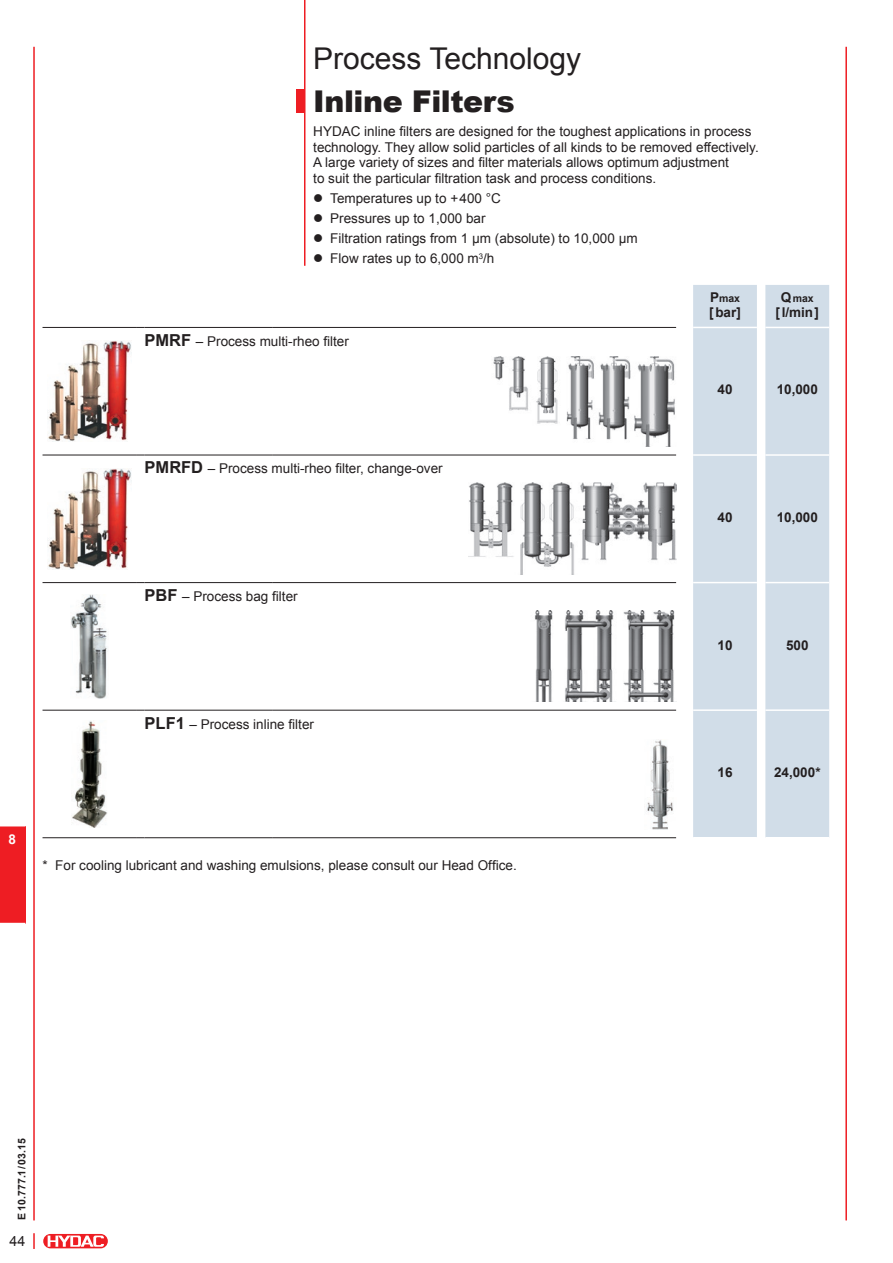
<style>
.page{position:relative;width:893px;height:1263px;background:#fff}
.page>*{position:absolute;margin:0;border:0;box-sizing:border-box;transform-origin:0 0}
.t1{font:30px "Arial";color:#231f20}
.t2{font:900 30px "Arial";letter-spacing:-.015em;color:#231f20}
.t3{font:14.25px "Arial";color:#231f20}
.t4{font:13.5px/15.8px "Arial";color:#231f20}
.t5{font:700 13.5px "Arial";color:#231f20}
.t6{font:700 13.5px "Arial";color:#fff}
.t7{font:700 10.5px "Arial";color:#231f20}
.s1{font-weight:700;font-size:16.5px}
.s2{font-size:13.5px}
</style>
<div class="page">
<div style="left:43px;top:1233px;width:65px;height:16px;border:1px solid #fff;border-radius:7px"></div>
<svg style="left:43px;top:1234px;width:65px;height:14px"></svg>
<svg style="left:48px;top:1235px;width:56px;height:12px"></svg>
<svg style="left:33px;top:1233px;width:2px;height:16px"></svg>
<hr style="left:33px;top:47px;width:2px;height:1173px;background:#ee1d23">
<hr style="left:845px;top:47px;width:2px;height:1173px;background:#ee1d23">
<div style="left:0;top:826px;width:26px;height:97px;background:#ee1d23"></div>
<hr style="left:304px;top:0;width:1px;height:266px;background:#ee1d23">
<div style="left:296px;top:89px;width:9px;height:24px;background:#ee1d23"></div>
<svg style="left:693px;top:285px;width:136px;height:552px;background:#d4dfe9"></svg>
<hr style="left:43px;top:837px;width:93px;height:1px;background:#231f20">
<hr style="left:43px;top:710px;width:93px;height:1px;background:#231f20">
<hr style="left:145px;top:710px;width:127px;height:1px;background:#231f20">
<hr style="left:272px;top:710px;width:404px;height:1px;background:#231f20">
<hr style="left:693px;top:709px;width:64px;height:2px;background:#fff">
<hr style="left:765px;top:709px;width:64px;height:2px;background:#fff">
<hr style="left:145px;top:837px;width:127px;height:1px;background:#231f20">
<hr style="left:272px;top:837px;width:404px;height:1px;background:#231f20">
<hr style="left:43px;top:327px;width:93px;height:1px;background:#231f20">
<hr style="left:43px;top:455px;width:93px;height:1px;background:#231f20">
<hr style="left:43px;top:582px;width:93px;height:1px;background:#231f20">
<hr style="left:145px;top:327px;width:127px;height:1px;background:#231f20">
<hr style="left:272px;top:327px;width:404px;height:1px;background:#231f20">
<hr style="left:145px;top:455px;width:127px;height:1px;background:#231f20">
<hr style="left:272px;top:455px;width:404px;height:1px;background:#231f20">
<hr style="left:693px;top:327px;width:64px;height:1px;background:#fff">
<hr style="left:693px;top:454px;width:64px;height:2px;background:#fff">
<hr style="left:693px;top:582px;width:64px;height:1px;background:#fff">
<hr style="left:765px;top:327px;width:64px;height:1px;background:#fff">
<hr style="left:765px;top:454px;width:64px;height:2px;background:#fff">
<hr style="left:765px;top:582px;width:64px;height:1px;background:#fff">
<hr style="left:145px;top:582px;width:127px;height:1px;background:#231f20">
<hr style="left:272px;top:582px;width:404px;height:1px;background:#231f20">
<img style="left:48px;top:341px;width:83px;height:101px">
<img style="left:493px;top:356px;width:182px;height:90px">
<img style="left:48px;top:469px;width:83px;height:100px">
<img style="left:468px;top:483px;width:208px;height:91px">
<img style="left:71px;top:594px;width:36px;height:104px">
<img style="left:534px;top:610px;width:142px;height:92px">
<img style="left:72px;top:721px;width:35px;height:106px">
<img style="left:646px;top:740px;width:27px;height:89px">
<p class="t6" style="left:9px;top:830px;width:9px">8</p>
<h1 class="t1" style="left:313px;top:38px;width:269px">Process Technology</h1>
<h1 class="t2" style="left:313px;top:79px;width:203px">Inline Filters</h1>
<p class="t4" style="left:313px;top:123px;width:447px">HYDAC inline filters are designed for the toughest applications in process technology. They allow solid particles of all kinds to be removed effectively.<br>A large variety of sizes and filter materials allows optimum adjustment<br>to suit the particular filtration task and process conditions.</p>
<p class="t4" style="left:313px;top:191px;width:189px">● Temperatures up to +400 °C</p>
<p class="t4" style="left:313px;top:211px;width:174px">● Pressures up to 1,000 bar</p>
<p class="t4" style="left:313px;top:231px;width:326px">● Filtration ratings from 1 µm (absolute) to 10,000 µm</p>
<p class="t4" style="left:313px;top:251px;width:183px">● Flow rates up to 6,000 m<sup>3</sup>/h</p>
<p class="t4" style="left:145px;top:333px;width:206px"><span class="s1">PMRF</span> – Process multi-rheo filter</p>
<p class="t7" style="left:710px;top:292px;width:32px"><span class="s2">P</span>max</p>
<p class="t5" style="left:709px;top:304px;width:33px">[bar]</p>
<p class="t7" style="left:781px;top:292px;width:34px"><span class="s2">Q</span>max</p>
<p class="t5" style="left:776px;top:304px;width:45px">[l/min]</p>
<p class="t4" style="left:145px;top:461px;width:300px"><span class="s1">PMRFD</span> – Process multi-rheo filter, change-over</p>
<p class="t4" style="left:145px;top:589px;width:155px"><span class="s1">PBF</span> – Process bag filter</p>
<p class="t4" style="left:145px;top:716px;width:171px"><span class="s1">PLF1</span> – Process inline filter</p>
<p class="t4" style="left:43px;top:857px;width:476px">* For cooling lubricant and washing emulsions, please consult our Head Office.</p>
<p class="t5" style="left:717px;top:381px;width:17px">40</p>
<p class="t5" style="left:777px;top:381px;width:43px">10,000</p>
<p class="t5" style="left:717px;top:508px;width:17px">40</p>
<p class="t5" style="left:777px;top:508px;width:43px">10,000</p>
<p class="t5" style="left:717px;top:636px;width:17px">10</p>
<p class="t5" style="left:786px;top:636px;width:24px">500</p>
<p class="t5" style="left:717px;top:763px;width:17px">16</p>
<p class="t5" style="left:774px;top:763px;width:48px">24,000*</p>
<p class="t7" style="left:15px;top:1220px;width:84px;rotate:-90deg">E 10.777.1/03.15</p>
<p class="t3" style="left:10px;top:1231px;width:17px">44</p>
</div>
